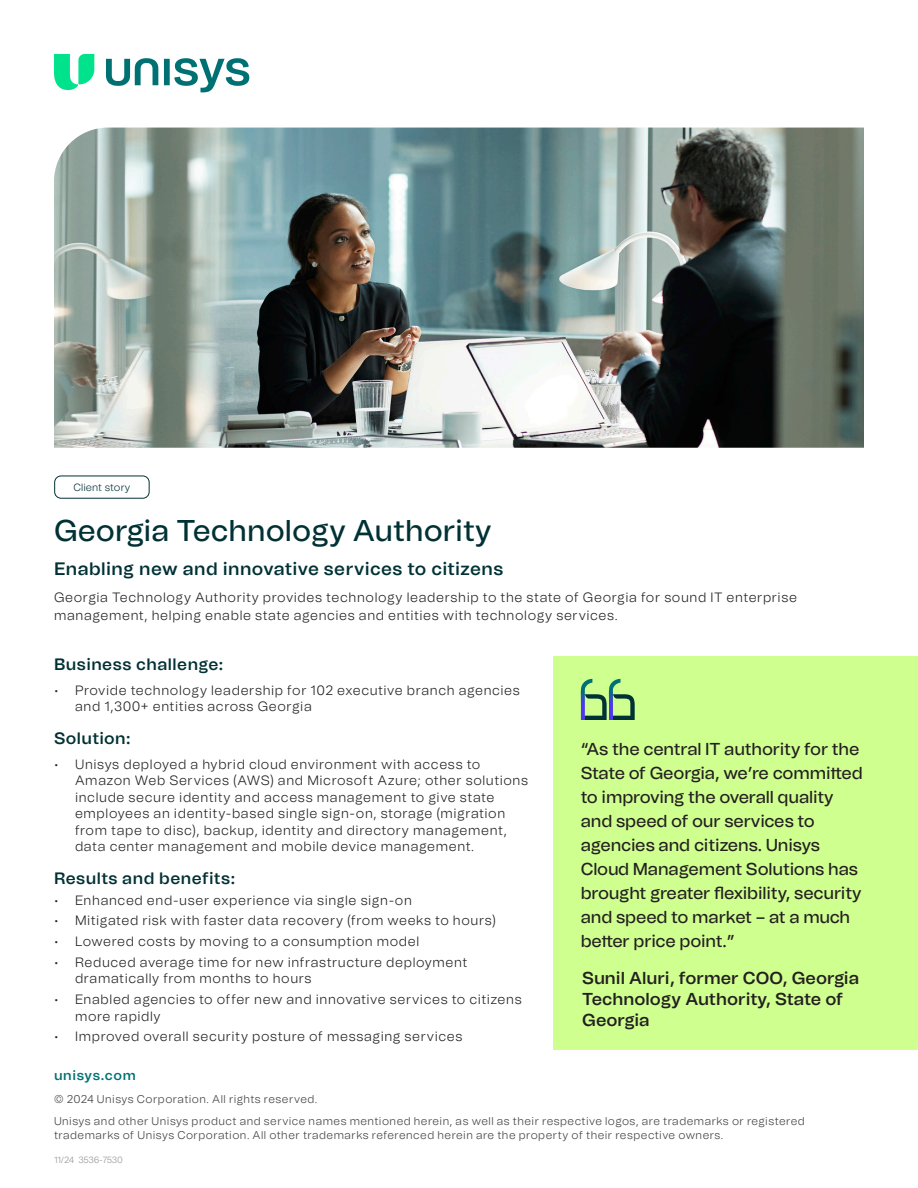
<style>
.page{position:relative;width:918px;height:1188px;background:#fff}
.page>*{position:absolute;margin:0;border:0;box-sizing:border-box;transform-origin:0 0}
.t1{font:500 30px "Unisys";color:#003134}
.Subheadline{font:600 18px "Unisys";letter-spacing:.02em;color:#003134}
.call_out{font:500 17.25px/24px "Unisys";letter-spacing:-.01em;color:#231f20}
.call_out-2{font:600 17.25px/20.7px "Unisys";color:#231f20}
.Subheadline-2{font:600 16.5px "Unisys";letter-spacing:.03em;color:#003134}
.Body_text{font:300 13.5px/16.5px "Unisys";letter-spacing:.045em;color:#231f20}
.unisys_com{font:600 13.5px "Unisys";letter-spacing:.045em;color:#007173}
.Boiler_Plate{font:300 11.25px/13.5px "Unisys";letter-spacing:.04em;color:#3f3f3f}
.Asset_Type{font:300 10.5px "Unisys";letter-spacing:.01em;color:#003134}
.Job_Code{font:300 9px "Unisys";letter-spacing:-.025em;color:#949494}
</style>
<div class="page">
<svg style="left:106px;top:58px;width:143px;height:34px"></svg>
<svg style="left:54px;top:54px;width:40px;height:36px"></svg>
<img style="left:54px;top:128px;width:810px;height:320px">
<div style="left:553px;top:657px;width:365px;height:393px;background:#cfff8f"></div>
<div style="left:54px;top:476px;width:96px;height:23px;border:1px solid #003134;border-radius:6px"></div>
<svg style="left:581px;top:679px;width:54px;height:41px"></svg>
<p class="Asset_Type" style="left:73px;top:480px;width:58px">Client story</p>
<p class="t1" style="left:54px;top:509px;width:439px">Georgia Technology Authority</p>
<p class="Subheadline" style="left:54px;top:556px;width:451px">Enabling new and innovative services to citizens</p>
<p class="Body_text" style="left:54px;top:588px;width:745px;line-height:18px">Georgia Technology Authority provides technology leadership to the state of Georgia for sound IT enterprise management, helping enable state agencies and entities with technology services.</p>
<p class="Subheadline-2" style="left:54px;top:652px;width:171px">Business challenge:</p>
<p class="Body_text" style="left:75px;top:682px;width:446px;text-indent:-21px">• Provide technology leadership for 102 executive branch agencies and 1,300+ entities across Georgia</p>
<p class="Subheadline-2" style="left:54px;top:726px;width:78px">Solution:</p>
<p class="Body_text" style="left:75px;top:756px;width:455px;text-indent:-21px">• Unisys deployed a hybrid cloud environment with access to Amazon Web Services (AWS) and Microsoft Azure; other solutions include secure identity and access management to give state employees an identity-based single sign-on, storage (migration from tape to disc), backup, identity and directory management, data center management and mobile device management.</p>
<p class="Subheadline-2" style="left:54px;top:866px;width:183px">Results and benefits:</p>
<p class="Body_text" style="left:54px;top:891px;width:359px">• Enhanced end-user experience via single sign-on</p>
<p class="Body_text" style="left:54px;top:912px;width:443px">• Mitigated risk with faster data recovery (from weeks to hours)</p>
<p class="Body_text" style="left:54px;top:933px;width:367px">• Lowered costs by moving to a consumption model</p>
<p class="Body_text" style="left:75px;top:954px;width:394px;text-indent:-21px">• Reduced average time for new infrastructure deployment dramatically from months to hours</p>
<p class="Body_text" style="left:75px;top:991px;width:448px;text-indent:-21px">• Enabled agencies to offer new and innovative services to citizens more rapidly</p>
<p class="Body_text" style="left:54px;top:1028px;width:410px">• Improved overall security posture of messaging services</p>
<p class="call_out" style="left:581px;top:736px;width:284px">“As the central IT authority for the<br>State of Georgia, we’re committed to improving the overall quality and speed of our services to agencies and citizens. Unisys<br>Cloud Management Solutions has brought greater flexibility, security and speed to market – at a much better price point.”</p>
<p class="call_out-2" style="left:582px;top:968px;width:279px">Sunil Aluri, former COO, Georgia<br>Technology Authority, State of<br>Georgia</p>
<p class="unisys_com" style="left:54px;top:1066px;width:83px">unisys.com</p>
<p class="Boiler_Plate" style="left:54px;top:1092px;width:265px">© 2024 Unisys Corporation. All rights reserved.</p>
<p class="Boiler_Plate" style="left:54px;top:1114px;width:752px">Unisys and other Unisys product and service names mentioned herein, as well as their respective logos, are trademarks or registered trademarks of Unisys Corporation. All other trademarks referenced herein are the property of their respective owners.</p>
<p class="Job_Code" style="left:54px;top:1154px;width:71px">11/24 3536-7530</p>
</div>
